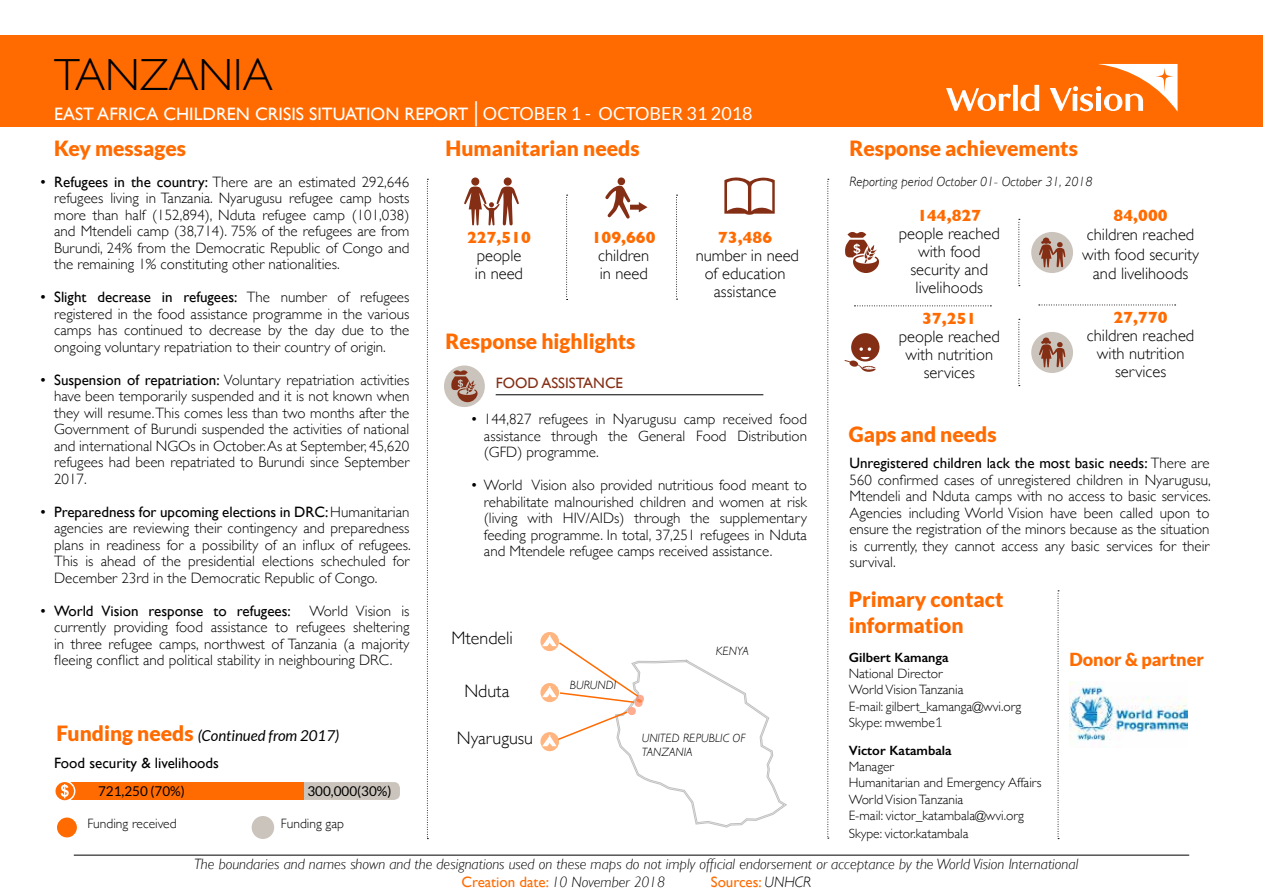
<style>
.page{position:relative;width:1263px;height:893px;background:#fff}
.page>*{position:absolute;margin:0;border:0;box-sizing:border-box;transform-origin:0 0}
.t1{font:300 45px "Gill Sans";color:#000}
.t2{font:900 21px/25.2px "Lato";color:#ff6b00}
.t3{font:18px "Gill Sans";color:#fff}
.t4{font:300 18px "Gill Sans";color:#000}
.t5{font:900 18px "Lato";color:#ff6b00}
.t6{font:300 16.5px/18px "Gill Sans";color:#000;text-align:center}
.t7{font:700 16.5px "Gill Sans";color:#ff6b00}
.t8{font:300 15px/16.5px "Gill Sans";color:#000;text-align:justify}
.t9{font:italic 300 15px/18px "Gill Sans";color:#000}
.t10{font:italic 15px "Lato";color:#000}
.t11{font:15px "Gill Sans";color:#000}
.t12{font:15px "Gill Sans";color:#842f15}
.t13{font:15px "Gill Sans";color:#ff6b00}
.t14{font:300 13.5px/16.2px "Gill Sans";color:#000}
.t15{font:italic 300 13.5px "Gill Sans";color:#000}
.t16{font:600 13.5px "Gill Sans";color:#000}
.t17{font:13.5px "Lato";color:#000}
.t18{font:italic 300 12px/14.4px "Gill Sans";color:#000}
.s1{font-size:27.3px}
.s2{font-family:"Lato"}
.s3{font-weight:400}
.s4{font-weight:900;font-style:normal;font-size:21px;color:#ff6b00}
.s5{font-weight:400;font-style:normal;color:#ff6b00}
.s6{font-weight:300;font-style:italic;color:#000}
</style>
<div class="page">
<hr style="left:74px;top:855px;width:1115px;height:1px;background:#000">
<svg style="left:427px;top:179px;width:1px;height:660px"></svg>
<svg style="left:827px;top:179px;width:2px;height:660px"></svg>
<div style="left:0;top:35px;width:1263px;height:91px;background:#ff6b00"></div>
<svg style="left:946px;top:64px;width:231px;height:48px"></svg>
<div style="left:444px;top:365px;width:41px;height:42px;background:#cbc4bc;border-radius:50%"></div>
<svg style="left:450px;top:370px;width:27px;height:32px"></svg>
<hr style="left:496px;top:394px;width:267px;height:1px;background:#000">
<svg style="left:854px;top:305px;width:137px;height:1px"></svg>
<svg style="left:1039px;top:305px;width:137px;height:1px"></svg>
<svg style="left:1018px;top:319px;width:2px;height:67px"></svg>
<svg style="left:1058px;top:590px;width:1px;height:249px"></svg>
<svg style="left:1018px;top:219px;width:2px;height:67px"></svg>
<div style="left:1031px;top:232px;width:42px;height:41px;background:#cbc4bc;border-radius:50%"></div>
<svg style="left:1039px;top:238px;width:26px;height:29px"></svg>
<div style="left:1031px;top:332px;width:42px;height:41px;background:#cbc4bc;border-radius:50%"></div>
<svg style="left:1039px;top:338px;width:26px;height:29px"></svg>
<svg style="left:844px;top:333px;width:35px;height:39px"></svg>
<svg style="left:845px;top:232px;width:34px;height:41px"></svg>
<div style="left:57px;top:817px;width:20px;height:20px;background:#ff6b00;border-radius:50%"></div>
<div style="left:252px;top:816px;width:22px;height:23px;background:#cbc4bc;border-radius:50%"></div>
<div style="left:215px;top:782px;width:185px;height:18px;background:#cbc4bc;border-radius:6px"></div>
<div style="left:65px;top:781px;width:239px;height:18px;background:#ff6b00"></div>
<svg style="left:55px;top:781px;width:20px;height:20px"></svg>
<div style="left:54px;top:780px;width:21px;height:22px;border:2px solid #fff;border-radius:50%"></div>
<svg style="left:61px;top:784px;width:8px;height:14px"></svg>
<img style="left:1069px;top:682px;width:118px;height:66px">
<svg style="left:540px;top:632px;width:19px;height:19px"></svg>
<svg style="left:540px;top:683px;width:19px;height:19px"></svg>
<svg style="left:540px;top:732px;width:19px;height:19px"></svg>
<svg style="left:542px;top:635px;width:245px;height:193px"></svg>
<svg style="left:566px;top:195px;width:2px;height:105px"></svg>
<svg style="left:676px;top:195px;width:1px;height:105px"></svg>
<svg style="left:605px;top:177px;width:42px;height:42px"></svg>
<svg style="left:464px;top:177px;width:55px;height:48px"></svg>
<svg style="left:724px;top:177px;width:51px;height:38px"></svg>
<h1 class="t1" style="left:54px;top:48px;width:220px">TANZANIA</h1>
<p class="t3" style="left:54px;top:103px;width:700px">EAST AFRICA CHILDREN CRISIS SITUATION REPORT <span class="s1">|</span> <span class="s2">OCTOBER 1 - OCTOBER 31 2018</span></p>
<h2 class="t2" style="left:54px;top:135px;width:134px">Key messages</h2>
<p class="t8" style="left:54px;top:173px;width:357px;text-indent:-14px"><span class="s3">• Refugees in the country:</span> There are an estimated 292,646 refugees living in Tanzania. Nyarugusu refugee camp hosts more than half (152,894), Nduta refugee camp (101,038) and Mtendeli camp (38,714). 75% of the refugees are from Burundi, 24% from the Democratic Republic of Congo and the remaining 1% constituting other nationalities.</p>
<p class="t8" style="left:54px;top:288px;width:357px;text-indent:-14px"><span class="s3">• Slight decrease in refugees:</span> The number of refugees registered in the food assistance programme in the various camps has continued to decrease by the day due to the ongoing voluntary repatriation to their country of origin.</p>
<p class="t8" style="left:54px;top:371px;width:357px;text-indent:-14px"><span class="s3">• Suspension of repatriation:</span> Voluntary repatriation activities have been temporarily suspended and it is not known when they will resume. This comes less than two months after the Government of Burundi suspended the activities of national and international NGOs in October. As at September, 45,620 refugees had been repatriated to Burundi since September 2017.</p>
<p class="t8" style="left:54px;top:503px;width:358px;text-indent:-14px"><span class="s3">• Preparedness for upcoming elections in DRC:</span> Humanitarian agencies are reviewing their contingency and preparedness plans in readiness for a possibility of an influx of refugees.<br>This is ahead of the presidential elections schechuled for December 23rd in the Democratic Republic of Congo.</p>
<p class="t8" style="left:54px;top:602px;width:357px;text-indent:-14px"><span class="s3">• World Vision response to refugees:</span> World Vision is currently providing food assistance to refugees sheltering in three refugee camps, northwest of Tanzania (a majority fleeing conflict and political stability in neighbouring DRC.</p>
<p class="t10" style="left:56px;top:727px;width:284px"><span class="s4">Funding needs</span> (Continued from 2017)</p>
<p class="t11" style="left:54px;top:754px;width:166px">Food security &amp; livelihoods</p>
<p class="t17" style="left:98px;top:784px;width:88px">721,250 (70%)</p>
<p class="t17" style="left:307px;top:784px;width:86px">300,000(30%)</p>
<p class="t14" style="left:87px;top:815px;width:91px">Funding received</p>
<p class="t14" style="left:281px;top:815px;width:65px">Funding gap</p>
<h2 class="t2" style="left:446px;top:135px;width:195px">Humanitarian needs</h2>
<p class="t7" style="left:467px;top:225px;width:65px">227,510</p>
<p class="t6" style="left:475px;top:247px;width:50px;text-align:left">people in need</p>
<p class="t7" style="left:592px;top:225px;width:65px">109,660</p>
<p class="t6" style="left:598px;top:247px;width:53px;text-align:left">children in need</p>
<h2 class="t2" style="left:446px;top:328px;width:191px">Response highlights</h2>
<p class="t12" style="left:496px;top:374px;width:129px">FOOD ASSISTANCE</p>
<p class="t7" style="left:718px;top:225px;width:55px">73,486</p>
<p class="t6" style="left:696px;top:247px;width:105px">number in need of education assistance</p>
<p class="t8" style="left:484px;top:410px;width:325px;text-indent:-14px">• 144,827 refugees in Nyarugusu camp received food assistance through the General Food Distribution (GFD) programme.</p>
<p class="t8" style="left:484px;top:476px;width:325px;text-indent:-14px">• World Vision also provided nutritious food meant to rehabilitate malnourished children and women at risk (living with HIV/AIDs) through the supplementary feeding programme. In total, 37,251 refugees in Nduta and Mtendele refugee camps received assistance.</p>
<p class="t4" style="left:451px;top:624px;width:63px">Mtendeli</p>
<p class="t4" style="left:464px;top:677px;width:46px">Nduta</p>
<p class="t4" style="left:457px;top:724px;width:78px">Nyarugusu</p>
<p class="t18" style="left:570px;top:678px;width:48px">BURUNDI</p>
<p class="t18" style="left:716px;top:643px;width:35px">KENYA</p>
<p class="t18" style="left:642px;top:730px;width:105px">UNITED REPUBLIC OF<br>TANZANIA</p>
<h2 class="t2" style="left:849px;top:135px;width:230px">Response achievements</h2>
<p class="t15" style="left:849px;top:174px;width:245px">Reporting period October 01- October 31, 2018</p>
<p class="t7" style="left:917px;top:202px;width:65px">144,827</p>
<p class="t6" style="left:899px;top:224px;width:102px">people reached with food security and livelihoods</p>
<p class="t7" style="left:922px;top:306px;width:55px">37,251</p>
<p class="t6" style="left:899px;top:328px;width:102px">people reached with nutrition services</p>
<p class="t7" style="left:1113px;top:202px;width:55px">84,000</p>
<p class="t6" style="left:1082px;top:225px;width:118px;line-height:19.5px">children reached with food security and livelihoods</p>
<p class="t7" style="left:1114px;top:305px;width:55px">27,770</p>
<p class="t6" style="left:1087px;top:327px;width:109px">children reached with nutrition services</p>
<h2 class="t2" style="left:849px;top:421px;width:149px">Gaps and needs</h2>
<p class="t8" style="left:849px;top:454px;width:363px"><span class="s3">Unregistered children lack the most basic needs:</span> There are 560 confirmed cases of unregistered children in Nyarugusu, Mtendeli and Nduta camps with no access to basic services.<br>Agencies including World Vision have been called upon to ensure the registration of the minors because as the situation is currently, they cannot access any basic services for their survival.</p>
<h2 class="t2" style="left:849px;top:587px;width:156px">Primary contact information</h2>
<p class="t16" style="left:849px;top:649px;width:101px">Gilbert Kamanga</p>
<p class="t14" style="left:849px;top:665px;width:174px">National Director<br>World Vision Tanzania<br>E-mail: gilbert_kamanga@wvi.org<br>Skype: mwembe<span class="s2">1</span></p>
<p class="t16" style="left:849px;top:742px;width:105px">Victor Katambala</p>
<p class="t14" style="left:849px;top:758px;width:194px">Manager<br>Humanitarian and Emergency Affairs<br>World Vision Tanzania<br>E-mail: victor_katambala@wvi.org</p>
<p class="t14" style="left:849px;top:825px;width:121px">Skype: victor.katambala</p>
<p class="t5" style="left:1069px;top:649px;width:136px">Donor &amp; partner</p>
<p class="t9" style="left:461px;top:855px;width:618px;text-indent:-267px">The boundaries and names shown and the designations used on these maps do not imply official endorsement or acceptance by the World Vision International<br><span class="s5">Creation date:</span> 10 November 2018</p>
<p class="t13" style="left:711px;top:873px;width:102px">Sources: <span class="s6">UNHCR</span></p>
</div>
